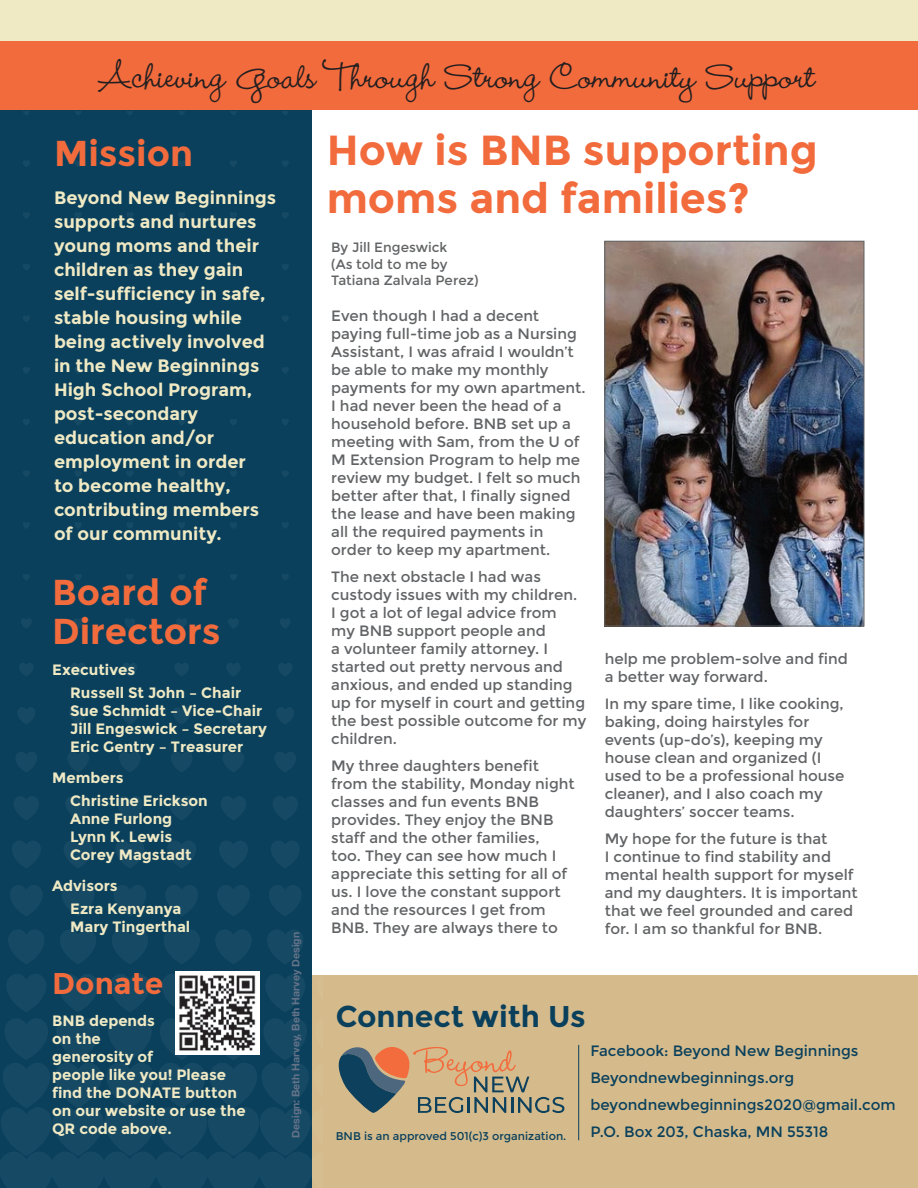
<style>
.page{position:relative;width:918px;height:1188px;background:#fff}
.page>*{position:absolute;margin:0;border:0;box-sizing:border-box;transform-origin:0 0}
.t1{font:43.5px "Wendy LP Medium";color:#231f20}
.t2{font:700 42px/48px "Montserrat";color:#f26b3d}
.t3{font:700 36px/39px "Montserrat";color:#f26b3d}
.t4{font:700 30px "Montserrat";color:#0a405c}
.t5{font:700 30px "Montserrat";color:#f26b3d}
.t6{font:700 18px/24px "Montserrat";color:#efe9c4}
.t7{font:15px/18px "Montserrat";color:#616365}
.t8{font:700 15px/18px "Montserrat";color:#efe9c4}
.t9{font:15px/27px "Montserrat";color:#0a405c}
.t10{font:13.5px/16.2px "Montserrat";color:#616365}
.t11{font:11.25px "Montserrat";color:#0a405c}
.t12{font:700 10.5px "Helvetica Neue";color:#657389}
</style>
<div class="page">
<div style="left:293px;top:976px;width:625px;height:212px;background:#d5bb8c"></div>
<div style="left:0;top:27px;width:918px;height:83px;background:#f26b3d"></div>
<svg style="left:0;top:112px;width:322px;height:1076px;background:#0c415d"></svg>
<svg style="left:338px;top:1047px;width:226px;height:66px"></svg>
<div style="left:0;top:0;width:918px;height:40px;background:#efe9c4"></div>
<img style="left:175px;top:971px;width:84px;height:83px">
<hr style="left:578px;top:1045px;width:1px;height:95px;background:#0a405c">
<img style="left:606px;top:243px;width:256px;height:381px">
<div style="left:604px;top:241px;width:260px;height:385px;border:1px solid #616365"></div>
<h1 class="t1" style="left:99px;top:52px;width:718px">Achieving Goals Through Strong Community Support</h1>
<h2 class="t2" style="left:327px;top:126px;width:493px">How is BNB supporting moms and families?</h2>
<p class="t10" style="left:331px;top:240px;width:149px">By Jill Engeswick<br>(As told to me by<br>Tatiana Zalvala Perez)</p>
<p class="t7" style="left:331px;top:307px;width:256px">Even though I had a decent paying full-time job as a Nursing<br>Assistant, I was afraid I wouldn’t be able to make my monthly payments for my own apartment.<br>I had never been the head of a household before. BNB set up a meeting with Sam, from the U of<br>M Extension Program to help me review my budget. I felt so much better after that, I finally signed the lease and have been making all the required payments in order to keep my apartment.</p>
<p class="t7" style="left:331px;top:568px;width:257px">The next obstacle I had was custody issues with my children.<br>I got a lot of legal advice from<br>my BNB support people and<br>a volunteer family attorney. I started out pretty nervous and anxious, and ended up standing up for myself in court and getting the best possible outcome for my children.</p>
<p class="t7" style="left:331px;top:757px;width:245px">My three daughters benefit from the stability, Monday night classes and fun events BNB provides. They enjoy the BNB staff and the other families,<br>too. They can see how much I appreciate this setting for all of us. I love the constant support and the resources I get from<br>BNB. They are always there to</p>
<h3 class="t3" style="left:54px;top:134px;width:141px">Mission</h3>
<p class="t6" style="left:54px;top:185px;width:224px">Beyond New Beginnings supports and nurtures young moms and their children as they gain self-sufficiency in safe, stable housing while being actively involved in the New Beginnings<br>High School Program, post-secondary education and/or employment in order<br>to become healthy, contributing members of our community.</p>
<h3 class="t3" style="left:52px;top:572px;width:170px">Board of<br>Directors</h3>
<p class="t8" style="left:70px;top:659px;width:173px;line-height:22.5px;text-indent:-18px">Executives<br>Russell St John – Chair</p>
<p class="t8" style="left:70px;top:701px;width:198px">Sue Schmidt – Vice-Chair<br>Jill Engeswick – Secretary<br>Eric Gentry – Treasurer</p>
<p class="t8" style="left:70px;top:767px;width:139px;line-height:22.5px;text-indent:-18px">Members<br>Christine Erickson</p>
<p class="t8" style="left:70px;top:809px;width:123px">Anne Furlong<br>Lynn K. Lewis<br>Corey Magstadt</p>
<p class="t8" style="left:70px;top:875px;width:113px;line-height:22.5px;text-indent:-18px">Advisors<br>Ezra Kenyanya</p>
<p class="t8" style="left:70px;top:917px;width:122px">Mary Tingerthal</p>
<p class="t7" style="left:605px;top:650px;width:245px">help me problem-solve and find a better way forward.</p>
<p class="t7" style="left:605px;top:695px;width:241px">In my spare time, I like cooking, baking, doing hairstyles for events (up-do’s), keeping my house clean and organized (I used to be a professional house cleaner), and I also coach my daughters’ soccer teams.</p>
<p class="t7" style="left:605px;top:830px;width:254px">My hope for the future is that<br>I continue to find stability and mental health support for myself and my daughters. It is important that we feel grounded and cared for. I am so thankful for BNB.</p>
<p class="t12" style="left:288px;top:1138px;width:207px;rotate:-90deg">Design: Beth Harvey, Beth Harvey Design</p>
<h3 class="t5" style="left:52px;top:966px;width:113px">Donate</h3>
<p class="t8" style="left:52px;top:1012px;width:195px">BNB depends<br>on the<br>generosity of<br>people like you! Please find the DONATE button on our website or use the<br>QR code above.</p>
<h3 class="t4" style="left:336px;top:998px;width:252px">Connect with Us</h3>
<p class="t9" style="left:590px;top:1037px;width:307px">Facebook: Beyond New Beginnings<br>Beyondnewbeginnings.org beyondnewbeginnings2020@gmail.com<br>P.O. Box 203, Chaska, MN 55318</p>
<p class="t11" style="left:336px;top:1130px;width:232px">BNB is an approved 501(c)3 organization.</p>
</div>
